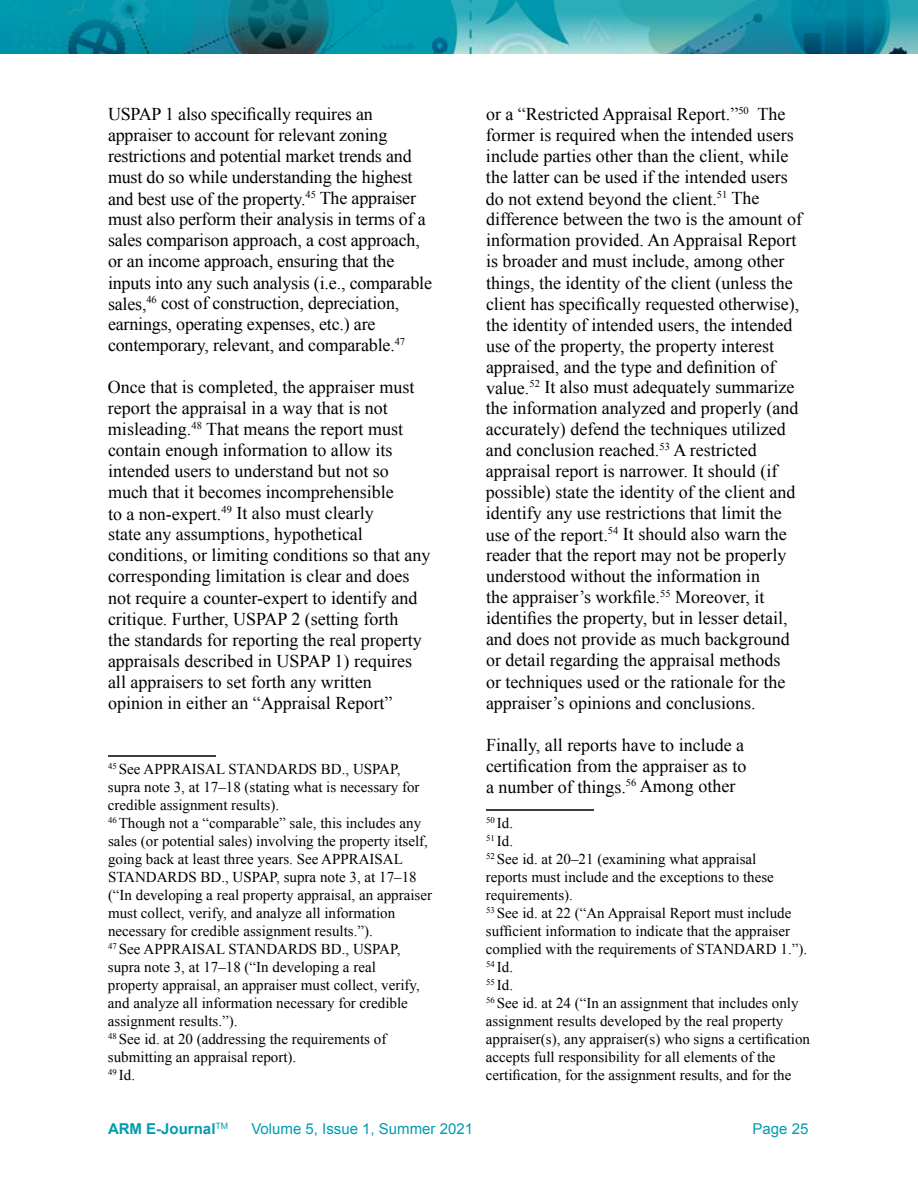
<style>
.page{position:relative;width:918px;height:1188px;background:#fff}
.page>*{position:absolute;margin:0;border:0;box-sizing:border-box;transform-origin:0 0}
.t1{font:18px/21px "Times New Roman";color:#000}
.t2{font:15px/18px "Times New Roman";color:#000}
.t3{font:15px "Arial";color:#019cb0}
.t4{font:700 15px "Arial";color:#019cb0}
</style>
<div class="page">
<hr style="left:108px;top:755px;width:108px;height:2px;background:#000">
<hr style="left:486px;top:809px;width:108px;height:2px;background:#000">
<svg style="left:0;top:0;width:918px;height:54px"></svg>
<p class="t1" style="left:108px;top:103px;width:326px">USPAP 1 also specifically requires an appraiser to account for relevant zoning restrictions and potential market trends and must do so while understanding the highest and best use of the property.<sup>45</sup> The appraiser must also perform their analysis in terms of a sales comparison approach, a cost approach, or an income approach, ensuring that the inputs into any such analysis (i.e., comparable sales,<sup>46</sup> cost of construction, depreciation, earnings, operating expenses, etc.) are contemporary, relevant, and comparable.<sup>47</sup></p>
<p class="t1" style="left:108px;top:376px;width:324px">Once that is completed, the appraiser must report the appraisal in a way that is not misleading.<sup>48</sup> That means the report must contain enough information to allow its intended users to understand but not so much that it becomes incomprehensible<br>to a non-expert.<sup>49</sup> It also must clearly<br>state any assumptions, hypothetical conditions, or limiting conditions so that any corresponding limitation is clear and does not require a counter-expert to identify and critique. Further, USPAP 2 (setting forth<br>the standards for reporting the real property appraisals described in USPAP 1) requires all appraisers to set forth any written opinion in either an “Appraisal Report”</p>
<p class="t2" style="left:108px;top:760px;width:326px"><sup>45</sup> See APPRAISAL STANDARDS BD., USPAP, supra note 3, at 17–18 (stating what is necessary for credible assignment results).<br><sup>46</sup> Though not a “comparable” sale, this includes any sales (or potential sales) involving the property itself, going back at least three years. See APPRAISAL STANDARDS BD., USPAP, supra note 3, at 17–18 (“In developing a real property appraisal, an appraiser must collect, verify, and analyze all information necessary for credible assignment results.”).<br><sup>47</sup> See APPRAISAL STANDARDS BD., USPAP, supra note 3, at 17–18 (“In developing a real<br>property appraisal, an appraiser must collect, verify, and analyze all information necessary for credible assignment results.”).<br><sup>48</sup> See id. at 20 (addressing the requirements of submitting an appraisal report).<br><sup>49</sup> Id.</p>
<p class="t1" style="left:486px;top:103px;width:318px">or a “Restricted Appraisal Report.”<sup>50</sup> The former is required when the intended users include parties other than the client, while the latter can be used if the intended users do not extend beyond the client.<sup>51</sup> The difference between the two is the amount of information provided. An Appraisal Report is broader and must include, among other things, the identity of the client (unless the client has specifically requested otherwise), the identity of intended users, the intended use of the property, the property interest appraised, and the type and definition of value.<sup>52</sup> It also must adequately summarize the information analyzed and properly (and accurately) defend the techniques utilized and conclusion reached.<sup>53</sup> A restricted appraisal report is narrower. It should (if possible) state the identity of the client and identify any use restrictions that limit the use of the report.<sup>54</sup> It should also warn the reader that the report may not be properly understood without the information in<br>the appraiser’s workfile.<sup>55</sup> Moreover, it identifies the property, but in lesser detail, and does not provide as much background or detail regarding the appraisal methods<br>or techniques used or the rationale for the appraiser’s opinions and conclusions.</p>
<p class="t1" style="left:486px;top:733px;width:262px;text-align:justify">Finally, all reports have to include a certification from the appraiser as to a number of things.<sup>56</sup> Among other</p>
<p class="t2" style="left:486px;top:814px;width:326px"><sup>50</sup> Id.<br><sup>51</sup> Id.<br><sup>52</sup> See id. at 20–21 (examining what appraisal<br>reports must include and the exceptions to these requirements).<br><sup>53</sup> See id. at 22 (“An Appraisal Report must include sufficient information to indicate that the appraiser complied with the requirements of STANDARD 1.”).<br><sup>54</sup> Id.<br><sup>55</sup> Id.<br><sup>56</sup> See id. at 24 (“In an assignment that includes only assignment results developed by the real property appraiser(s), any appraiser(s) who signs a certification accepts full responsibility for all elements of the certification, for the assignment results, and for the</p>
<p class="t4" style="left:108px;top:1118px;width:122px">ARM E-Journal<sup>TM</sup></p>
<p class="t3" style="left:251px;top:1118px;width:223px">Volume 5, Issue 1, Summer 2021</p>
<p class="t3" style="left:753px;top:1118px;width:57px">Page 25</p>
</div>
